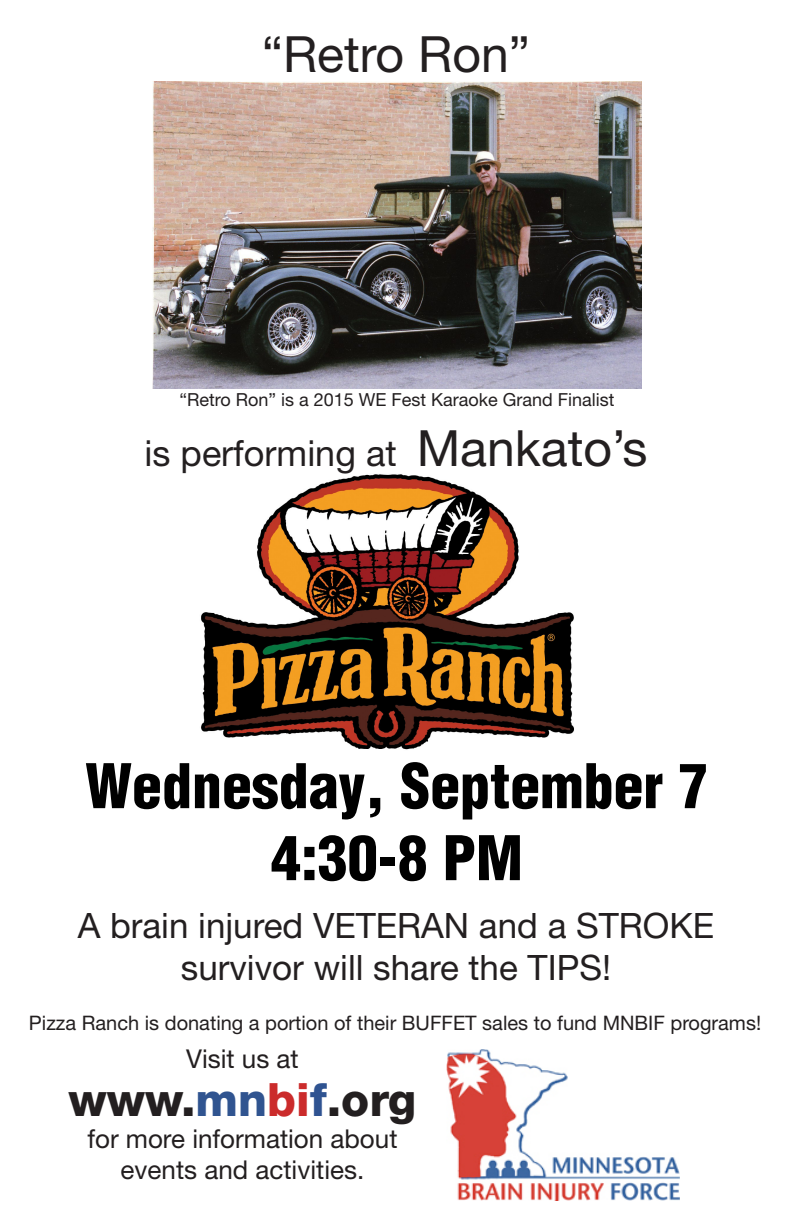
<style>
.page{position:relative;width:792px;height:1224px;background:#fff}
.page>*{position:absolute;margin:0;border:0;box-sizing:border-box;transform-origin:0 0}
.t1{font:900 condensed 60px "Helvetica";color:#000}
.t2{font:50px "Helvetica Neue LT Std";color:#231f20}
.t3{font:800 46px "Helvetica Neue LT Std";color:#231f20}
.t4{font:36px "Helvetica Neue LT Std";color:#231f20}
.t5{font:35px/42px "Helvetica Neue LT Std";color:#231f20;text-align:center}
.t6{font:26px/31.2px "Helvetica Neue LT Std";color:#231f20;text-align:center}
.t7{font:20px "Helvetica Neue LT Std";color:#231f20}
.t8{font:18px "Helvetica Neue LT Std";color:#231f20}
.s1{font-size:50px}
.s2{color:#305490}
.s3{color:#cb2b2b}
.s4{color:#2f5391}
</style>
<div class="page">
<img style="left:446px;top:1050px;width:234px;height:151px">
<img style="left:201px;top:474px;width:373px;height:276px">
<img style="left:152px;top:82px;width:490px;height:307px">
<p class="t2" style="left:262px;top:24px;width:270px">“Retro Ron”</p>
<p class="t8" style="left:179px;top:389px;width:437px">“Retro Ron” is a 2015 WE Fest Karaoke Grand Finalist</p>
<p class="t4" style="left:145px;top:432px;width:504px">is performing at <span class="s1">Mankato’s</span></p>
<p class="t1" style="left:85px;top:749px;width:625px">Wednesday, September 7</p>
<p class="t1" style="left:271px;top:821px;width:253px">4:30-8 PM</p>
<p class="t5" style="left:78px;top:904px;width:638px">A brain injured VETERAN and a STROKE survivor will share the TIPS!</p>
<p class="t7" style="left:29px;top:1011px;width:734px">Pizza Ranch is donating a portion of their BUFFET sales to fund MNBIF programs!</p>
<p class="t6" style="left:186px;top:1043px;width:114px">Visit us at</p>
<p class="t3" style="left:69px;top:1073px;width:349px">www.<span class="s2">mn</span><span class="s3">bi</span><span class="s4">f</span>.org</p>
<p class="t6" style="left:87px;top:1122px;width:312px">for more information about events and activities.</p>
</div>
